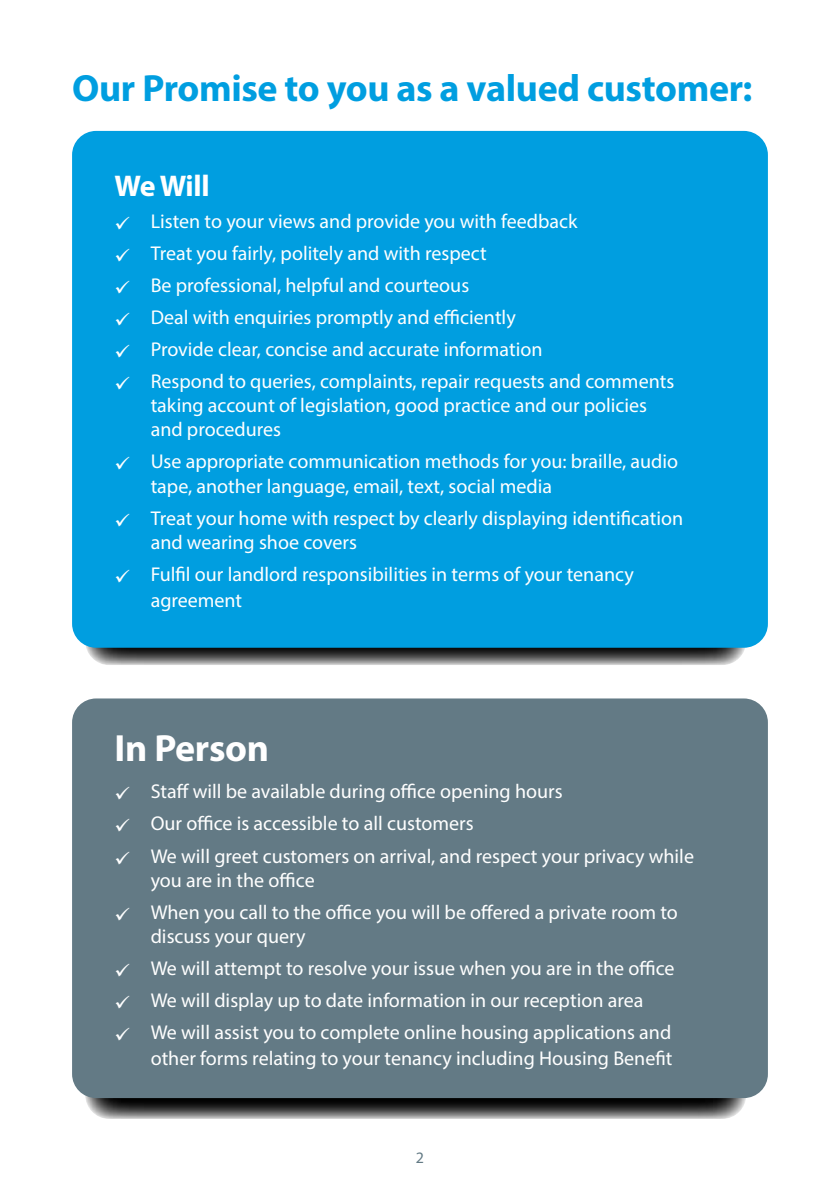
<style>
.page{position:relative;width:840px;height:1191px;background:#fff}
.page>*{position:absolute;margin:0;border:0;box-sizing:border-box;transform-origin:0 0}
.t1{font:700 38px "Myriad Pro";letter-spacing:-.01em;color:#009ee0}
.t2{font:700 38px "Myriad Pro";letter-spacing:-.01em;color:#fff}
.t3{font:700 30px "Myriad Pro";letter-spacing:-.025em;color:#fff}
.t4{font:20px/24px "Myriad Pro";color:#fff}
.t5{font:16px "Myriad Pro";color:#637a85}
</style>
<div class="page">
<svg style="left:85px;top:581px;width:661px;height:84px;background:#5c5c5c"></svg>
<div style="left:72px;top:131px;width:695px;height:517px;background:#009ee0;border-radius:24px"></div>
<svg style="left:85px;top:1031px;width:661px;height:88px;background:#4b4b4b"></svg>
<div style="left:72px;top:698px;width:695px;height:400px;background:#637a85;border-radius:24px"></div>
<h1 class="t1" style="left:72px;top:63px;width:681px">Our Promise to you as a valued customer:</h1>
<h2 class="t3" style="left:115px;top:166px;width:96px">We Will</h2>
<p class="t4" style="left:115px;top:209px;width:464px">✓ Listen to your views and provide you with feedback</p>
<p class="t4" style="left:115px;top:241px;width:373px">✓ Treat you fairly, politely and with respect</p>
<p class="t4" style="left:115px;top:273px;width:356px">✓ Be professional, helpful and courteous</p>
<p class="t4" style="left:115px;top:305px;width:402px">✓ Deal with enquiries promptly and efficiently</p>
<p class="t4" style="left:115px;top:337px;width:429px">✓ Provide clear, concise and accurate information</p>
<p class="t4" style="left:151px;top:369px;width:525px;text-indent:-36px">✓ Respond to queries, complaints, repair requests and comments taking account of legislation, good practice and our policies and procedures</p>
<p class="t4" style="left:151px;top:449px;width:528px;text-indent:-36px">✓ Use appropriate communication methods for you: braille, audio tape, another language, email, text, social media</p>
<p class="t4" style="left:151px;top:505px;width:533px;text-indent:-36px">✓ Treat your home with respect by clearly displaying identification and wearing shoe covers</p>
<p class="t4" style="left:151px;top:560px;width:484px;line-height:26.4px;text-indent:-36px">✓ Fulfil our landlord responsibilities in terms of your tenancy agreement</p>
<h1 class="t2" style="left:115px;top:723px;width:156px">In Person</h1>
<p class="t4" style="left:115px;top:779px;width:449px">✓ Staff will be available during office opening hours</p>
<p class="t4" style="left:115px;top:811px;width:360px">✓ Our office is accessible to all customers</p>
<p class="t4" style="left:151px;top:843px;width:544px;text-indent:-36px">✓ We will greet customers on arrival, and respect your privacy while you are in the office</p>
<p class="t4" style="left:151px;top:899px;width:528px;text-indent:-36px">✓ When you call to the office you will be offered a private room to discuss your query</p>
<p class="t4" style="left:115px;top:955px;width:561px">✓ We will attempt to resolve your issue when you are in the office</p>
<p class="t4" style="left:115px;top:987px;width:530px">✓ We will display up to date information in our reception area</p>
<p class="t4" style="left:115px;top:1018px;width:559px;line-height:26.4px;text-align:right">✓ We will assist you to complete online housing applications and other forms relating to your tenancy including Housing Benefit</p>
<p class="t5" style="left:416px;top:1148px;width:10px">2</p>
</div>
